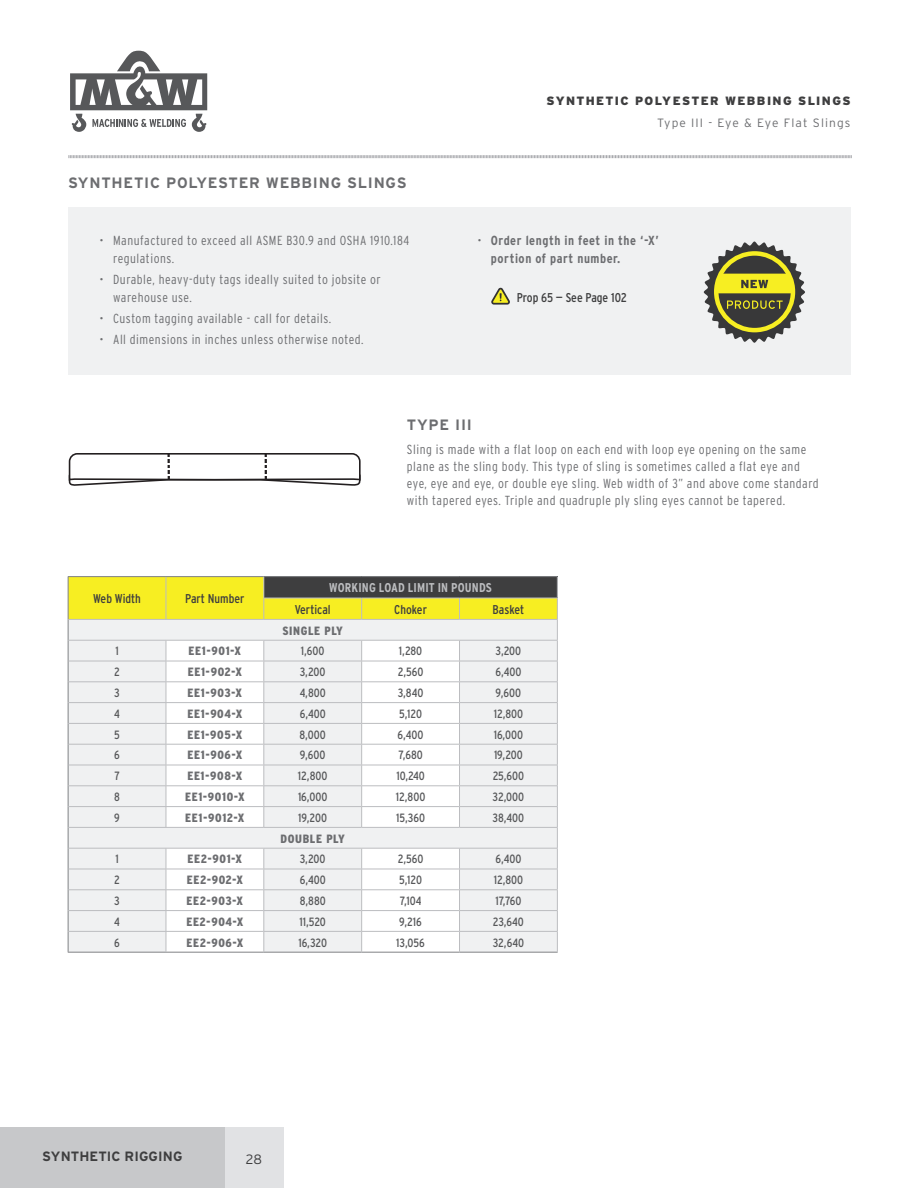
<style>
.page{position:relative;width:918px;height:1188px;background:#fff}
.page>*{position:absolute;margin:0;border:0;box-sizing:border-box;transform-origin:0 0}
.t1{font:700 15px "Interstate";letter-spacing:.05em;color:#6c6d70}
.t2{font:700 13.5px "Interstate";letter-spacing:.005em;color:#3e3e3f}
.t3{font:300 13.5px "Interstate";color:#3e3e3f}
.t4{font:300 condensed 13.2px/17.2px "Interstate";letter-spacing:.04em;color:#6c6d70}
.t5{font:700 condensed 13.2px/18px "Interstate";letter-spacing:.04em;color:#6c6d70}
.t6{font:condensed 12.75px "Interstate";color:#3e3e3f}
.t7{font:700 condensed 12.75px "Interstate";letter-spacing:.01em;color:#bcbdc0}
.t8{font:condensed 12px "Interstate";color:#57585a}
.t9{font:900 condensed 12px "Interstate";letter-spacing:.05em;color:#6c6d70}
.t10{font:900 12px "Interstate";letter-spacing:.115em;color:#3e3e3f}
.t11{font:300 12px "Interstate";letter-spacing:.09em;color:#6c6d70}
.s1{font-weight:300}
</style>
<div class="page">
<div style="left:0;top:1127px;width:225px;height:61px;background:#c7c8ca"></div>
<div style="left:225px;top:1127px;width:59px;height:61px;background:#e1e2e4"></div>
<svg style="left:70px;top:51px;width:137px;height:81px"></svg>
<svg style="left:68px;top:155px;width:784px;height:4px"></svg>
<div style="left:68px;top:208px;width:783px;height:167px;background:#f0f1f2"></div>
<svg style="left:491px;top:287px;width:19px;height:18px"></svg>
<hr style="left:68px;top:576px;width:98px;height:1px;background:#808285">
<hr style="left:166px;top:576px;width:98px;height:1px;background:#808285">
<hr style="left:264px;top:576px;width:98px;height:1px;background:#808285">
<hr style="left:362px;top:576px;width:98px;height:1px;background:#808285">
<hr style="left:460px;top:576px;width:98px;height:1px;background:#808285">
<hr style="left:68px;top:952px;width:98px;height:1px;background:#808285">
<hr style="left:166px;top:952px;width:98px;height:1px;background:#808285">
<hr style="left:264px;top:952px;width:98px;height:1px;background:#808285">
<hr style="left:362px;top:952px;width:98px;height:1px;background:#808285">
<hr style="left:460px;top:952px;width:98px;height:1px;background:#808285">
<svg style="left:68px;top:577px;width:490px;height:375px"></svg>
<svg style="left:68px;top:453px;width:293px;height:33px"></svg>
<hr style="left:167px;top:453px;width:3px;height:27px;background:#231f20">
<hr style="left:265px;top:453px;width:2px;height:27px;background:#231f20">
<hr style="left:163px;top:458px;width:109px;height:1px;background:#fff">
<hr style="left:163px;top:463px;width:109px;height:2px;background:#fff">
<hr style="left:163px;top:468px;width:109px;height:2px;background:#fff">
<hr style="left:163px;top:474px;width:109px;height:1px;background:#fff">
<svg style="left:704px;top:242px;width:101px;height:101px"></svg>
<p class="t1" style="left:68px;top:175px;width:340px">SYNTHETIC POLYESTER WEBBING SLINGS</p>
<p class="t4" style="left:113px;top:232px;width:298px;line-height:18px;text-indent:-14px">• Manufactured to exceed all ASME B30.9 and OSHA 1910.184 regulations.</p>
<p class="t4" style="left:113px;top:270px;width:269px;line-height:18px;text-indent:-14px">• Durable, heavy-duty tags ideally suited to jobsite or warehouse use.</p>
<p class="t4" style="left:100px;top:310px;width:233px">• Custom tagging available - call for details.</p>
<p class="t4" style="left:100px;top:330px;width:266px">• All dimensions in inches unless otherwise noted.</p>
<p class="t10" style="left:546px;top:94px;width:306px">SYNTHETIC POLYESTER WEBBING SLINGS</p>
<p class="t11" style="left:657px;top:116px;width:195px">Type III - Eye &amp; Eye Flat Slings</p>
<p class="t5" style="left:491px;top:232px;width:169px;text-indent:-14px"><span class="s1">•</span> Order length in feet in the ‘-X’ portion of part number.</p>
<p class="t6" style="left:517px;top:290px;width:112px">Prop 65 — See Page 102</p>
<p class="t6" style="left:93px;top:592px;width:49px">Web Width</p>
<p class="t6" style="left:185px;top:592px;width:61px">Part Number</p>
<p class="t1" style="left:407px;top:416px;width:67px">TYPE III</p>
<p class="t4" style="left:407px;top:440px;width:413px">Sling is made with a flat loop on each end with loop eye opening on the same plane as the sling body. This type of sling is sometimes called a flat eye and eye, eye and eye, or double eye sling. Web width of 3” and above come standard with tapered eyes. Triple and quadruple ply sling eyes cannot be tapered.</p>
<p class="t7" style="left:329px;top:581px;width:164px">WORKING LOAD LIMIT IN POUNDS</p>
<p class="t6" style="left:295px;top:602px;width:38px">Vertical</p>
<p class="t6" style="left:394px;top:602px;width:34px">Choker</p>
<p class="t6" style="left:493px;top:602px;width:33px">Basket</p>
<p class="t9" style="left:282px;top:624px;width:62px">SINGLE PLY</p>
<p class="t8" style="left:115px;top:645px;width:5px">1</p>
<p class="t9" style="left:189px;top:645px;width:54px">EE1-901-X</p>
<p class="t8" style="left:301px;top:645px;width:25px">1,600</p>
<p class="t8" style="left:399px;top:645px;width:25px">1,280</p>
<p class="t8" style="left:496px;top:645px;width:27px">3,200</p>
<p class="t8" style="left:114px;top:665px;width:7px">2</p>
<p class="t9" style="left:188px;top:665px;width:56px">EE1-902-X</p>
<p class="t8" style="left:300px;top:665px;width:27px">3,200</p>
<p class="t8" style="left:398px;top:665px;width:27px">2,560</p>
<p class="t8" style="left:495px;top:665px;width:28px">6,400</p>
<p class="t8" style="left:114px;top:686px;width:7px">3</p>
<p class="t9" style="left:188px;top:686px;width:56px">EE1-903-X</p>
<p class="t8" style="left:300px;top:686px;width:28px">4,800</p>
<p class="t8" style="left:398px;top:686px;width:27px">3,840</p>
<p class="t8" style="left:496px;top:686px;width:27px">9,600</p>
<p class="t8" style="left:114px;top:707px;width:7px">4</p>
<p class="t9" style="left:187px;top:707px;width:56px">EE1-904-X</p>
<p class="t8" style="left:300px;top:707px;width:28px">6,400</p>
<p class="t8" style="left:399px;top:707px;width:24px">5,120</p>
<p class="t8" style="left:494px;top:707px;width:31px">12,800</p>
<p class="t8" style="left:114px;top:728px;width:7px">5</p>
<p class="t9" style="left:187px;top:728px;width:56px">EE1-905-X</p>
<p class="t8" style="left:300px;top:728px;width:28px">8,000</p>
<p class="t8" style="left:398px;top:728px;width:28px">6,400</p>
<p class="t8" style="left:494px;top:728px;width:31px">16,000</p>
<p class="t8" style="left:114px;top:749px;width:7px">6</p>
<p class="t9" style="left:187px;top:749px;width:56px">EE1-906-X</p>
<p class="t8" style="left:300px;top:749px;width:27px">9,600</p>
<p class="t8" style="left:398px;top:749px;width:26px">7,680</p>
<p class="t8" style="left:494px;top:749px;width:30px">19,200</p>
<p class="t8" style="left:114px;top:769px;width:7px">7</p>
<p class="t9" style="left:187px;top:769px;width:57px">EE1-908-X</p>
<p class="t8" style="left:298px;top:769px;width:31px">12,800</p>
<p class="t8" style="left:396px;top:769px;width:30px">10,240</p>
<p class="t8" style="left:493px;top:769px;width:33px">25,600</p>
<p class="t8" style="left:114px;top:790px;width:7px">8</p>
<p class="t9" style="left:185px;top:790px;width:61px">EE1-9010-X</p>
<p class="t8" style="left:298px;top:790px;width:31px">16,000</p>
<p class="t8" style="left:396px;top:790px;width:31px">12,800</p>
<p class="t8" style="left:493px;top:790px;width:33px">32,000</p>
<p class="t8" style="left:114px;top:811px;width:7px">9</p>
<p class="t9" style="left:185px;top:811px;width:61px">EE1-9012-X</p>
<p class="t8" style="left:298px;top:811px;width:30px">19,200</p>
<p class="t8" style="left:396px;top:811px;width:30px">15,360</p>
<p class="t8" style="left:493px;top:811px;width:33px">38,400</p>
<p class="t9" style="left:281px;top:832px;width:66px">DOUBLE PLY</p>
<p class="t8" style="left:115px;top:853px;width:5px">1</p>
<p class="t9" style="left:188px;top:853px;width:56px">EE2-901-X</p>
<p class="t8" style="left:300px;top:853px;width:27px">3,200</p>
<p class="t8" style="left:398px;top:853px;width:27px">2,560</p>
<p class="t8" style="left:495px;top:853px;width:28px">6,400</p>
<p class="t8" style="left:114px;top:873px;width:7px">2</p>
<p class="t9" style="left:187px;top:873px;width:58px">EE2-902-X</p>
<p class="t8" style="left:300px;top:873px;width:28px">6,400</p>
<p class="t8" style="left:399px;top:873px;width:24px">5,120</p>
<p class="t8" style="left:494px;top:873px;width:31px">12,800</p>
<p class="t8" style="left:114px;top:894px;width:7px">3</p>
<p class="t9" style="left:187px;top:894px;width:58px">EE2-903-X</p>
<p class="t8" style="left:300px;top:894px;width:27px">8,880</p>
<p class="t8" style="left:400px;top:894px;width:23px">7,104</p>
<p class="t8" style="left:495px;top:894px;width:28px">17,760</p>
<p class="t8" style="left:114px;top:915px;width:7px">4</p>
<p class="t9" style="left:186px;top:915px;width:59px">EE2-904-X</p>
<p class="t8" style="left:299px;top:915px;width:28px">11,520</p>
<p class="t8" style="left:399px;top:915px;width:24px">9,216</p>
<p class="t8" style="left:493px;top:915px;width:33px">23,640</p>
<p class="t8" style="left:114px;top:936px;width:7px">6</p>
<p class="t9" style="left:186px;top:936px;width:58px">EE2-906-X</p>
<p class="t8" style="left:298px;top:936px;width:30px">16,320</p>
<p class="t8" style="left:396px;top:936px;width:30px">13,056</p>
<p class="t8" style="left:493px;top:936px;width:33px">32,640</p>
<p class="t2" style="left:42px;top:1149px;width:142px">SYNTHETIC RIGGING</p>
<p class="t3" style="left:246px;top:1152px;width:18px">28</p>
</div>
